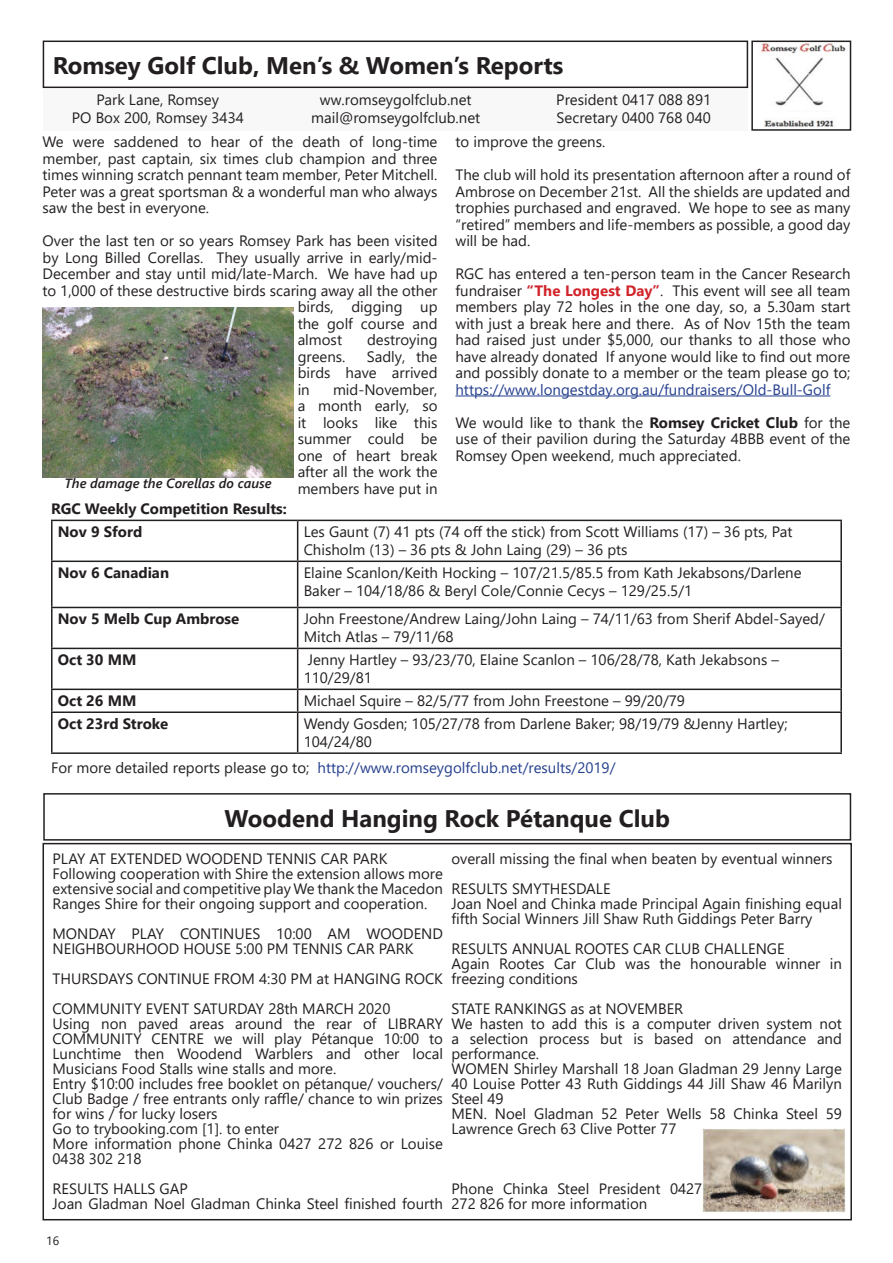
<style>
.page{position:relative;width:893px;height:1263px;background:#fff}
.page>*{position:absolute;margin:0;border:0;box-sizing:border-box;transform-origin:0 0}
.t1{font:700 24px "Segoe UI";color:#231f20}
.t2{font:15px/15px "Segoe UI";color:#231f20}
.t3{font:15px "Segoe UI";color:#253f8e}
.t4{font:700 15px/23.7px "Segoe UI";color:#231f20}
.t5{font:italic 600 13.5px "Segoe UI";color:#231f20}
.t6{font:12px "Segoe UI";color:#231f20}
.s1{font-weight:700;color:#d1232a}
.s2{font-weight:700}
.s3{color:#231f20}
</style>
<div class="page">
<div style="left:43px;top:41px;width:705px;height:47px;border:2px solid #231f20"></div>
<div style="left:44px;top:90px;width:704px;height:41px;background:#f8f8f8"></div>
<img style="left:761px;top:44px;width:85px;height:83px">
<div style="left:751px;top:41px;width:100px;height:90px;border:2px solid #231f20"></div>
<hr style="left:455px;top:395px;width:375px;height:1px;background:#253f8e">
<hr style="left:51px;top:520px;width:247px;height:1px;background:#231f20">
<hr style="left:51px;top:521px;width:2px;height:39px;background:#231f20">
<hr style="left:298px;top:520px;width:544px;height:1px;background:#231f20">
<hr style="left:297px;top:521px;width:1px;height:39px;background:#231f20">
<hr style="left:840px;top:521px;width:2px;height:39px;background:#231f20">
<hr style="left:51px;top:560px;width:247px;height:2px;background:#231f20">
<hr style="left:51px;top:562px;width:2px;height:45px;background:#231f20">
<hr style="left:298px;top:560px;width:544px;height:2px;background:#231f20">
<hr style="left:297px;top:562px;width:1px;height:45px;background:#231f20">
<hr style="left:840px;top:562px;width:2px;height:45px;background:#231f20">
<hr style="left:51px;top:607px;width:247px;height:1px;background:#231f20">
<hr style="left:51px;top:608px;width:2px;height:40px;background:#231f20">
<hr style="left:298px;top:607px;width:544px;height:1px;background:#231f20">
<hr style="left:297px;top:608px;width:1px;height:40px;background:#231f20">
<hr style="left:840px;top:608px;width:2px;height:40px;background:#231f20">
<hr style="left:51px;top:648px;width:247px;height:1px;background:#231f20">
<hr style="left:51px;top:649px;width:2px;height:39px;background:#231f20">
<hr style="left:298px;top:648px;width:544px;height:1px;background:#231f20">
<hr style="left:297px;top:649px;width:1px;height:39px;background:#231f20">
<hr style="left:840px;top:649px;width:2px;height:39px;background:#231f20">
<hr style="left:51px;top:688px;width:247px;height:2px;background:#231f20">
<hr style="left:51px;top:690px;width:2px;height:21px;background:#231f20">
<hr style="left:298px;top:688px;width:544px;height:2px;background:#231f20">
<svg style="left:297px;top:690px;width:1px;height:21px"></svg>
<hr style="left:840px;top:690px;width:2px;height:21px;background:#231f20">
<hr style="left:51px;top:711px;width:247px;height:2px;background:#231f20">
<hr style="left:51px;top:713px;width:2px;height:39px;background:#231f20">
<hr style="left:298px;top:711px;width:544px;height:2px;background:#231f20">
<hr style="left:297px;top:713px;width:1px;height:39px;background:#231f20">
<hr style="left:840px;top:713px;width:2px;height:39px;background:#231f20">
<hr style="left:51px;top:752px;width:247px;height:2px;background:#231f20">
<hr style="left:298px;top:752px;width:544px;height:2px;background:#231f20">
<img style="left:43px;top:307px;width:251px;height:170px">
<div style="left:43px;top:843px;width:809px;height:377px;border:2px solid #231f20"></div>
<div style="left:43px;top:793px;width:808px;height:48px;border:2px solid #231f20"></div>
<img style="left:702px;top:1128px;width:143px;height:85px">
<h1 class="t1" style="left:53px;top:43px;width:512px">Romsey Golf Club, Men’s &amp; Women’s Reports</h1>
<p class="t2" style="left:72px;top:92px;width:173px;line-height:18px;text-align:center">Park Lane, Romsey<br>PO Box 200, Romsey 3434</p>
<p class="t2" style="left:311px;top:92px;width:171px;line-height:18px;text-align:center">ww.romseygolfclub.net mail@romseygolfclub.net</p>
<p class="t2" style="left:556px;top:92px;width:156px;line-height:18px">President 0417 088 891<br>Secretary 0400 768 040</p>
<p class="t2" style="left:43px;top:135px;width:396px;line-height:16.5px;text-align:justify">We were saddened to hear of the death of long-time member, past captain, six times club champion and three times winning scratch pennant team member, Peter Mitchell.<br>Peter was a great sportsman &amp; a wonderful man who always saw the best in everyone.</p>
<p class="t2" style="left:43px;top:234px;width:396px">Over the last ten or so years Romsey Park has been visited</p>
<p class="t2" style="left:43px;top:251px;width:396px">by Long Billed Corellas. They usually arrive in early/mid-</p>
<p class="t2" style="left:43px;top:267px;width:396px">December and stay until mid/late-March. We have had up</p>
<p class="t2" style="left:43px;top:284px;width:396px">to 1,000 of these destructive birds scaring away all the other</p>
<p class="t2" style="left:298px;top:300px;width:141px">birds, digging up</p>
<p class="t2" style="left:298px;top:317px;width:141px">the golf course and</p>
<p class="t2" style="left:298px;top:333px;width:46px">almost</p>
<p class="t2" style="left:367px;top:333px;width:72px">destroying</p>
<p class="t2" style="left:298px;top:350px;width:49px">greens.</p>
<p class="t2" style="left:455px;top:135px;width:151px">to improve the greens.</p>
<p class="t2" style="left:455px;top:168px;width:396px;line-height:16.5px;text-align:justify">The club will hold its presentation afternoon after a round of Ambrose on December 21st. All the shields are updated and trophies purchased and engraved. We hope to see as many “retired” members and life-members as possible, a good day will be had.</p>
<p class="t2" style="left:455px;top:267px;width:396px;line-height:16.5px;text-align:justify">RGC has entered a ten-person team in the Cancer Research fundraiser <span class="s1">“The Longest Day”</span>. This event will see all team members play 72 holes in the one day, so, a 5.30am start with just a break here and there. As of Nov 15th the team had raised just under $5,000, our thanks to all those who have already donated If anyone would like to find out more and possibly donate to a member or the team please go to;</p>
<p class="t3" style="left:455px;top:383px;width:376px">https://www.longestday.org.au/fundraisers/Old-Bull-Golf</p>
<p class="t2" style="left:455px;top:415px;width:396px;line-height:16.5px;text-align:justify">We would like to thank the <span class="s2">Romsey Cricket Club</span> for the use of their pavilion during the Saturday 4BBB event of the Romsey Open weekend, much appreciated.</p>
<p class="t2" style="left:298px;top:349px;width:141px;line-height:16.5px;text-align:justify;text-indent:69px">Sadly, the birds have arrived in</p>
<p class="t2" style="left:298px;top:382px;width:141px;line-height:16.5px;text-align:justify;text-indent:35px">mid-November, a month early, so it looks like this summer could be one of heart break after all the work the members have put in</p>
<p class="t5" style="left:64px;top:470px;width:209px">The damage the Corellas do cause</p>
<p class="t4" style="left:58px;top:495px;width:231px;text-indent:-7px">RGC Weekly Competition Results:<br>Nov 9 Sford</p>
<p class="t2" style="left:304px;top:522px;width:490px;line-height:18px">Les Gaunt (7) 41 pts (74 off the stick) from Scott Williams (17) – 36 pts, Pat<br>Chisholm (13) – 36 pts &amp; John Laing (29) – 36 pts</p>
<p class="t4" style="left:58px;top:560px;width:113px">Nov 6 Canadian</p>
<p class="t2" style="left:304px;top:565px;width:499px;line-height:18px">Elaine Scanlon/Keith Hocking – 107/21.5/85.5 from Kath Jekabsons/Darlene<br>Baker – 104/18/86 &amp; Beryl Cole/Connie Cecys – 129/25.5/1</p>
<p class="t4" style="left:58px;top:606px;width:183px">Nov 5 Melb Cup Ambrose</p>
<p class="t2" style="left:304px;top:611px;width:523px;line-height:18px">John Freestone/Andrew Laing/John Laing – 74/11/63 from Sherif Abdel-Sayed/<br>Mitch Atlas – 79/11/68</p>
<p class="t4" style="left:58px;top:647px;width:80px">Oct 30 MM</p>
<p class="t2" style="left:304px;top:652px;width:477px;line-height:18px">Jenny Hartley – 93/23/70, Elaine Scanlon – 106/28/78, Kath Jekabsons –<br>110/29/81</p>
<p class="t4" style="left:58px;top:688px;width:80px">Oct 26 MM</p>
<p class="t2" style="left:304px;top:695px;width:383px">Michael Squire – 82/5/77 from John Freestone – 99/20/79</p>
<p class="t4" style="left:58px;top:711px;width:112px">Oct 23rd Stroke</p>
<p class="t2" style="left:304px;top:716px;width:485px;line-height:18px">Wendy Gosden; 105/27/78 from Darlene Baker; 98/19/79 &amp;Jenny Hartley;<br>104/24/80</p>
<p class="t3" style="left:51px;top:761px;width:566px"><span class="s3">For more detailed reports please go to;</span> http://www.romseygolfclub.net/results/2019/</p>
<h1 class="t1" style="left:224px;top:808px;width:447px">Woodend Hanging Rock Pétanque Club</h1>
<p class="t2" style="left:53px;top:852px;width:392px">PLAY AT EXTENDED WOODEND TENNIS CAR PARK Following cooperation with Shire the extension allows more extensive social and competitive play We thank the Macedon Ranges Shire for their ongoing support and cooperation.</p>
<p class="t2" style="left:53px;top:927px;width:392px">MONDAY PLAY CONTINUES 10:00 AM WOODEND<br>NEIGHBOURHOOD HOUSE 5:00 PM TENNIS CAR PARK</p>
<p class="t2" style="left:53px;top:965px;width:392px;line-height:30px">THURSDAYS CONTINUE FROM 4:30 PM at HANGING ROCK<br>COMMUNITY EVENT SATURDAY 28th MARCH 2020</p>
<p class="t2" style="left:53px;top:1017px;width:392px">Using non paved areas around the rear of LIBRARY COMMUNITY CENTRE we will play Pétanque 10:00 to Lunchtime then Woodend Warblers and other local Musicians Food Stalls wine stalls and more.<br>Entry $10:00 includes free booklet on pétanque/ vouchers/ Club Badge / free entrants only raffle/ chance to win prizes for wins / for lucky losers<br>Go to trybooking.com [1]. to enter<br>More information phone Chinka 0427 272 826 or Louise 0438 302 218</p>
<p class="t2" style="left:53px;top:1182px;width:392px">RESULTS HALLS GAP<br>Joan Gladman Noel Gladman Chinka Steel finished fourth</p>
<p class="t2" style="left:451px;top:842px;width:383px;line-height:30px">overall missing the final when beaten by eventual winners<br>RESULTS SMYTHESDALE</p>
<p class="t2" style="left:451px;top:895px;width:392px">Joan Noel and Chinka made Principal Again finishing equal fifth Social Winners Jill Shaw Ruth Giddings Peter Barry</p>
<p class="t2" style="left:451px;top:942px;width:392px">RESULTS ANNUAL ROOTES CAR CLUB CHALLENGE<br>Again Rootes Car Club was the honourable winner in freezing conditions</p>
<p class="t2" style="left:451px;top:1002px;width:392px">STATE RANKINGS as at NOVEMBER<br>We hasten to add this is a computer driven system not a selection process but is based on attendance and performance.<br>WOMEN Shirley Marshall 18 Joan Gladman 29 Jenny Large 40 Louise Potter 43 Ruth Giddings 44 Jill Shaw 46 Marilyn Steel 49<br>MEN. Noel Gladman 52 Peter Wells 58 Chinka Steel 59<br>Lawrence Grech 63 Clive Potter 77</p>
<p class="t2" style="left:451px;top:1182px;width:252px">Phone Chinka Steel President 0427<br>272 826 for more information</p>
<p class="t6" style="left:46px;top:1235px;width:14px">16</p>
</div>
